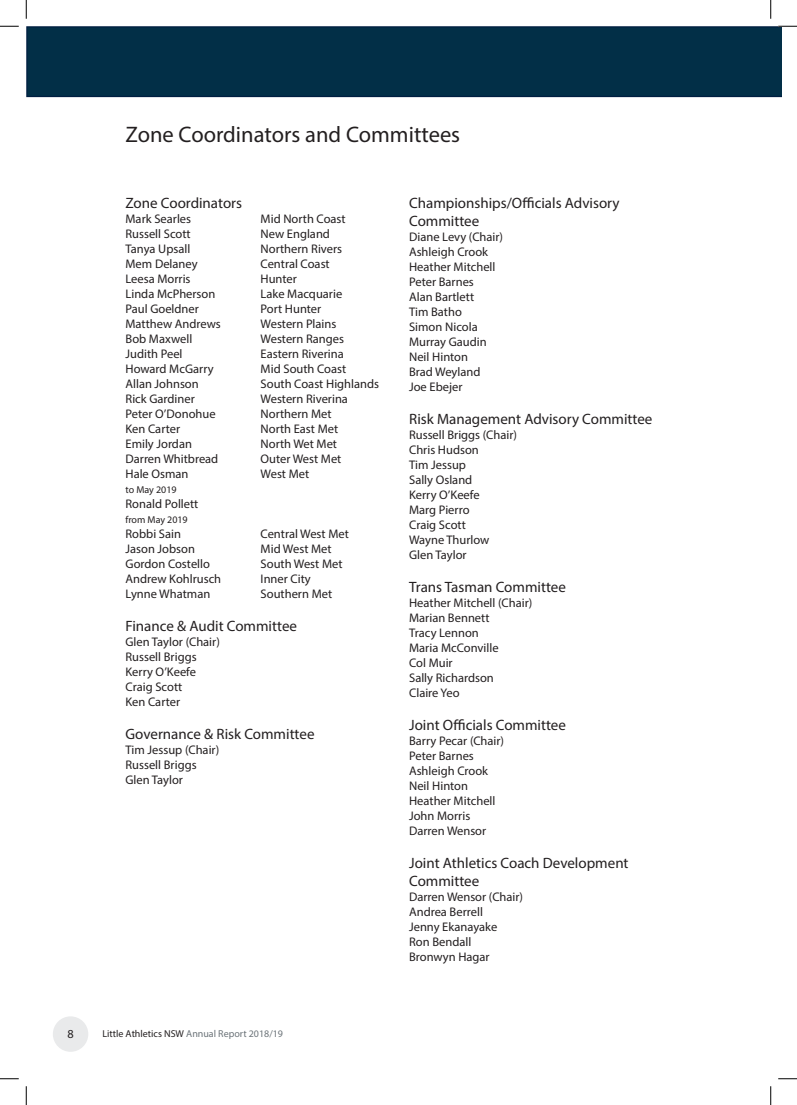
<style>
.page{position:relative;width:797px;height:1105px;background:#fff}
.page>*{position:absolute;margin:0;border:0;box-sizing:border-box;transform-origin:0 0}
.Heading{font:22.5px "Myriad Pro";color:#231f20}
.t1{font:15px/18px "Myriad Pro";color:#231f20}
.t2{font:12.5px "Myriad Pro";color:#231f20}
.t3{font:12.25px "Myriad Pro";color:#231f20}
.t4{font:10px "Myriad Pro";color:#6b7378}
.t5{font:10px "Myriad Pro";color:#231f20}
.s1{color:#231f20}
</style>
<div class="page">
<div style="left:53px;top:1016px;width:35px;height:36px;background:#e9eaeb;border-radius:50%"></div>
<div style="left:26px;top:26px;width:755px;height:71px;background:#022f47"></div>
<svg style="left:0;top:25px;width:19px;height:2px"></svg>
<svg style="left:778px;top:25px;width:19px;height:2px"></svg>
<svg style="left:0;top:1078px;width:19px;height:1px"></svg>
<svg style="left:778px;top:1078px;width:19px;height:1px"></svg>
<svg style="left:25px;top:0;width:2px;height:19px"></svg>
<svg style="left:25px;top:1086px;width:2px;height:19px"></svg>
<svg style="left:770px;top:0;width:1px;height:19px"></svg>
<svg style="left:770px;top:1086px;width:1px;height:19px"></svg>
<p class="Heading" style="left:125px;top:120px;width:336px">Zone Coordinators and Committees</p>
<p class="t1" style="left:125px;top:193px;width:118px">Zone Coordinators</p>
<p class="t2" style="left:125px;top:211px;width:67px">Mark Searles</p>
<p class="t2" style="left:260px;top:211px;width:87px">Mid North Coast</p>
<p class="t2" style="left:125px;top:226px;width:67px">Russell Scott</p>
<p class="t2" style="left:260px;top:226px;width:71px">New England</p>
<p class="t2" style="left:125px;top:241px;width:66px">Tanya Upsall</p>
<p class="t2" style="left:260px;top:241px;width:83px">Northern Rivers</p>
<p class="t2" style="left:125px;top:256px;width:74px">Mem Delaney</p>
<p class="t2" style="left:260px;top:256px;width:71px">Central Coast</p>
<p class="t2" style="left:125px;top:271px;width:67px">Leesa Morris</p>
<p class="t2" style="left:260px;top:271px;width:38px">Hunter</p>
<p class="t2" style="left:125px;top:286px;width:91px">Linda McPherson</p>
<p class="t2" style="left:260px;top:286px;width:83px">Lake Macquarie</p>
<p class="t2" style="left:125px;top:301px;width:75px">Paul Goeldner</p>
<p class="t2" style="left:260px;top:301px;width:62px">Port Hunter</p>
<p class="t2" style="left:125px;top:316px;width:97px">Matthew Andrews</p>
<p class="t2" style="left:260px;top:316px;width:77px">Western Plains</p>
<p class="t2" style="left:125px;top:331px;width:68px">Bob Maxwell</p>
<p class="t2" style="left:260px;top:331px;width:85px">Western Ranges</p>
<p class="t2" style="left:125px;top:346px;width:59px">Judith Peel</p>
<p class="t2" style="left:260px;top:346px;width:85px">Eastern Riverina</p>
<p class="t2" style="left:125px;top:361px;width:90px">Howard McGarry</p>
<p class="t2" style="left:260px;top:361px;width:87px">Mid South Coast</p>
<p class="t2" style="left:125px;top:376px;width:75px">Allan Johnson</p>
<p class="t2" style="left:260px;top:376px;width:120px">South Coast Highlands</p>
<p class="t2" style="left:125px;top:391px;width:71px">Rick Gardiner</p>
<p class="t2" style="left:260px;top:391px;width:89px">Western Riverina</p>
<p class="t2" style="left:125px;top:406px;width:92px">Peter O’Donohue</p>
<p class="t2" style="left:260px;top:406px;width:73px">Northern Met</p>
<p class="t2" style="left:125px;top:421px;width:56px">Ken Carter</p>
<p class="t2" style="left:260px;top:421px;width:79px">North East Met</p>
<p class="t2" style="left:125px;top:436px;width:68px">Emily Jordan</p>
<p class="t2" style="left:260px;top:436px;width:78px">North Wet Met</p>
<p class="t2" style="left:125px;top:451px;width:94px">Darren Whitbread</p>
<p class="t2" style="left:260px;top:451px;width:82px">Outer West Met</p>
<p class="t2" style="left:125px;top:466px;width:64px">Hale Osman</p>
<p class="t2" style="left:260px;top:466px;width:50px">West Met</p>
<p class="t5" style="left:125px;top:483px;width:53px">to May 2019</p>
<p class="t2" style="left:125px;top:496px;width:74px">Ronald Pollett</p>
<p class="t5" style="left:125px;top:513px;width:64px">from May 2019</p>
<p class="t2" style="left:125px;top:526px;width:57px">Robbi Sain</p>
<p class="t2" style="left:260px;top:526px;width:90px">Central West Met</p>
<p class="t2" style="left:125px;top:541px;width:71px">Jason Jobson</p>
<p class="t2" style="left:260px;top:541px;width:73px">Mid West Met</p>
<p class="t2" style="left:125px;top:556px;width:86px">Gordon Costello</p>
<p class="t2" style="left:260px;top:556px;width:83px">South West Met</p>
<p class="t2" style="left:125px;top:571px;width:97px">Andrew Kohlrusch</p>
<p class="t2" style="left:260px;top:571px;width:52px">Inner City</p>
<p class="t2" style="left:125px;top:586px;width:86px">Lynne Whatman</p>
<p class="t2" style="left:260px;top:586px;width:73px">Southern Met</p>
<p class="t1" style="left:125px;top:616px;width:173px">Finance &amp; Audit Committee</p>
<p class="t2" style="left:125px;top:634px;width:96px">Glen Taylor (Chair)</p>
<p class="t2" style="left:125px;top:649px;width:73px">Russell Briggs</p>
<p class="t2" style="left:125px;top:664px;width:72px">Kerry O’Keefe</p>
<p class="t2" style="left:125px;top:679px;width:58px">Craig Scott</p>
<p class="t2" style="left:125px;top:694px;width:56px">Ken Carter</p>
<p class="t1" style="left:125px;top:724px;width:190px">Governance &amp; Risk Committee</p>
<p class="t2" style="left:125px;top:742px;width:95px">Tim Jessup (Chair)</p>
<p class="t2" style="left:125px;top:757px;width:73px">Russell Briggs</p>
<p class="t2" style="left:125px;top:772px;width:59px">Glen Taylor</p>
<p class="t3" style="left:67px;top:1026px;width:8px">8</p>
<p class="t4" style="left:102px;top:1027px;width:182px"><span class="s1">Little Athletics NSW</span> Annual Report 2018/19</p>
<p class="t1" style="left:409px;top:193px;width:212px">Championships/Officials Advisory<br>Committee</p>
<p class="t2" style="left:409px;top:229px;width:95px">Diane Levy (Chair)</p>
<p class="t2" style="left:409px;top:244px;width:80px">Ashleigh Crook</p>
<p class="t2" style="left:409px;top:259px;width:88px">Heather Mitchell</p>
<p class="t2" style="left:409px;top:274px;width:66px">Peter Barnes</p>
<p class="t2" style="left:409px;top:289px;width:66px">Alan Bartlett</p>
<p class="t2" style="left:409px;top:304px;width:54px">Tim Batho</p>
<p class="t2" style="left:409px;top:319px;width:70px">Simon Nicola</p>
<p class="t2" style="left:409px;top:334px;width:79px">Murray Gaudin</p>
<p class="t2" style="left:409px;top:349px;width:60px">Neil Hinton</p>
<p class="t2" style="left:409px;top:364px;width:73px">Brad Weyland</p>
<p class="t2" style="left:409px;top:379px;width:55px">Joe Ebejer</p>
<p class="t1" style="left:409px;top:409px;width:245px">Risk Management Advisory Committee</p>
<p class="t2" style="left:409px;top:427px;width:109px">Russell Briggs (Chair)</p>
<p class="t2" style="left:409px;top:442px;width:71px">Chris Hudson</p>
<p class="t2" style="left:409px;top:457px;width:58px">Tim Jessup</p>
<p class="t2" style="left:409px;top:472px;width:65px">Sally Osland</p>
<p class="t2" style="left:409px;top:487px;width:72px">Kerry O’Keefe</p>
<p class="t2" style="left:409px;top:502px;width:62px">Marg Pierro</p>
<p class="t2" style="left:409px;top:517px;width:58px">Craig Scott</p>
<p class="t2" style="left:409px;top:532px;width:82px">Wayne Thurlow</p>
<p class="t2" style="left:409px;top:547px;width:59px">Glen Taylor</p>
<p class="t1" style="left:409px;top:577px;width:158px">Trans Tasman Committee</p>
<p class="t2" style="left:409px;top:595px;width:125px">Heather Mitchell (Chair)</p>
<p class="t2" style="left:409px;top:610px;width:82px">Marian Bennett</p>
<p class="t2" style="left:409px;top:625px;width:71px">Tracy Lennon</p>
<p class="t2" style="left:409px;top:640px;width:91px">Maria McConville</p>
<p class="t2" style="left:409px;top:655px;width:45px">Col Muir</p>
<p class="t2" style="left:409px;top:670px;width:86px">Sally Richardson</p>
<p class="t2" style="left:409px;top:685px;width:52px">Claire Yeo</p>
<p class="t1" style="left:409px;top:715px;width:158px">Joint Officials Committee</p>
<p class="t2" style="left:409px;top:733px;width:97px">Barry Pecar (Chair)</p>
<p class="t2" style="left:409px;top:748px;width:66px">Peter Barnes</p>
<p class="t2" style="left:409px;top:763px;width:80px">Ashleigh Crook</p>
<p class="t2" style="left:409px;top:778px;width:60px">Neil Hinton</p>
<p class="t2" style="left:409px;top:793px;width:88px">Heather Mitchell</p>
<p class="t2" style="left:409px;top:808px;width:63px">John Morris</p>
<p class="t2" style="left:409px;top:823px;width:79px">Darren Wensor</p>
<p class="t1" style="left:409px;top:853px;width:221px">Joint Athletics Coach Development<br>Committee</p>
<p class="t2" style="left:409px;top:889px;width:115px">Darren Wensor (Chair)</p>
<p class="t2" style="left:409px;top:904px;width:75px">Andrea Berrell</p>
<p class="t2" style="left:409px;top:919px;width:90px">Jenny Ekanayake</p>
<p class="t2" style="left:409px;top:934px;width:64px">Ron Bendall</p>
<p class="t2" style="left:409px;top:949px;width:82px">Bronwyn Hagar</p>
</div>
